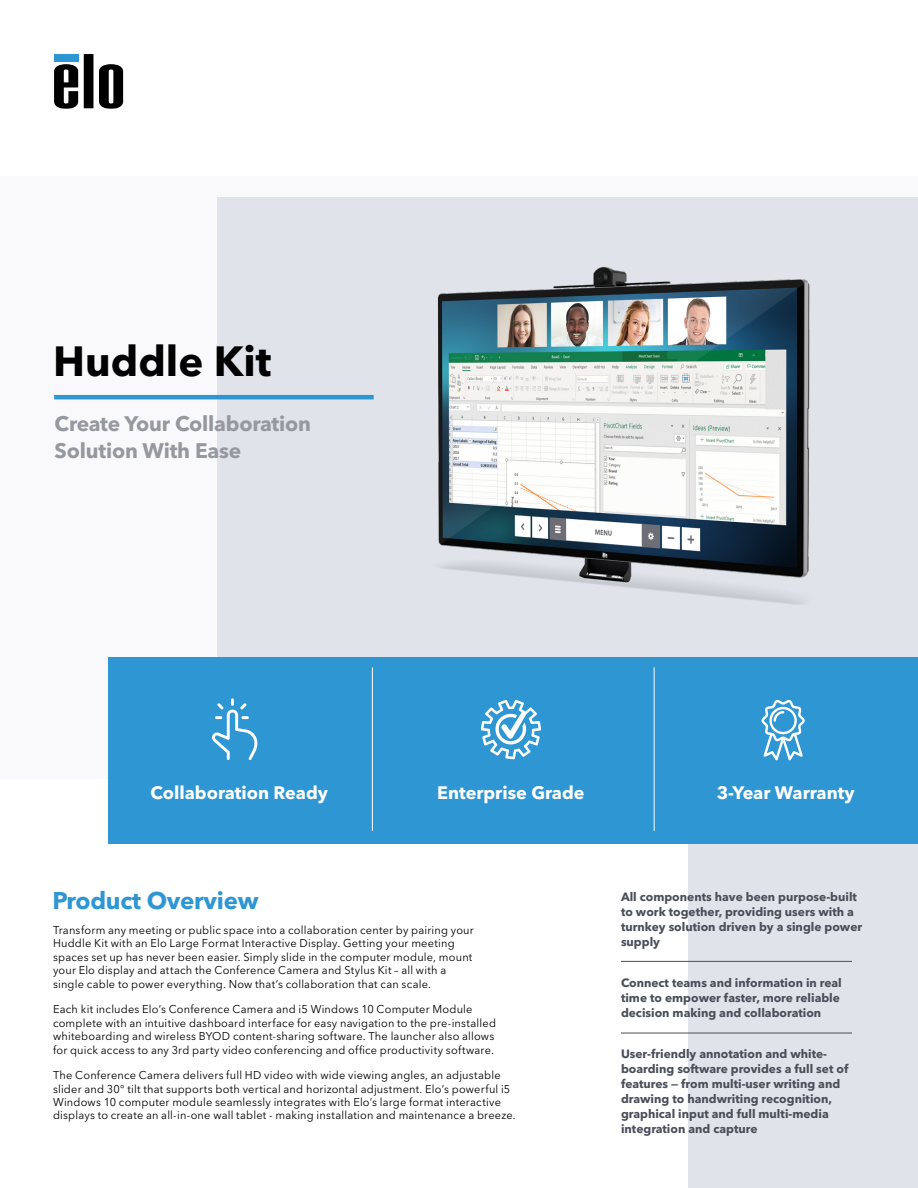
<style>
.page{position:relative;width:918px;height:1188px;background:#fff}
.page>*{position:absolute;margin:0;border:0;box-sizing:border-box;transform-origin:0 0}
.t1{font:700 41.85px "Avenir Next LT Pro";color:#000}
.t2{font:700 24px "Avenir Next LT Pro";letter-spacing:-.01em;color:#2d96d3}
.t3{font:700 20.85px/26.8px "Avenir Next LT Pro";letter-spacing:-.01em;color:#95989f}
.t4{font:700 18px "Avenir Next LT Pro";color:#fff}
.t5{font:700 12px/15px "Avenir Next LT Pro";color:#4a4e59}
.t6{font:11.25px/13.5px "Avenir Next LT Pro";letter-spacing:.02em;color:#000}
</style>
<div class="page">
<div style="left:0;top:176px;width:918px;height:603px;background:#f9f9fb"></div>
<div style="left:217px;top:197px;width:701px;height:469px;background:#e0e3ea"></div>
<svg style="left:84px;top:54px;width:9px;height:54px"></svg>
<svg style="left:54px;top:64px;width:24px;height:45px"></svg>
<svg style="left:99px;top:64px;width:24px;height:45px"></svg>
<div style="left:54px;top:54px;width:24px;height:7px;background:#2d96d3"></div>
<div style="left:688px;top:842px;width:230px;height:346px;background:#e0e3ea"></div>
<div style="left:108px;top:657px;width:810px;height:186px;background:#2d96d3"></div>
<hr style="left:54px;top:395px;width:320px;height:4px;background:#2d96d3">
<hr style="left:372px;top:667px;width:1px;height:164px;background:#fff">
<hr style="left:654px;top:667px;width:1px;height:164px;background:#fff">
<hr style="left:621px;top:961px;width:231px;height:1px;background:#4a4e59">
<hr style="left:621px;top:1033px;width:231px;height:1px;background:#4a4e59">
<svg style="left:212px;top:698px;width:45px;height:62px"></svg>
<svg style="left:481px;top:700px;width:60px;height:59px"></svg>
<svg style="left:762px;top:700px;width:43px;height:60px"></svg>
<img style="left:437px;top:266px;width:373px;height:339px">
<h1 class="t1" style="left:53px;top:336px;width:220px">Huddle Kit</h1>
<h3 class="t3" style="left:55px;top:410px;width:258px">Create Your Collaboration<br>Solution With Ease</h3>
<h3 class="t4" style="left:150px;top:781px;width:179px">Collaboration Ready</h3>
<h3 class="t4" style="left:437px;top:781px;width:149px">Enterprise Grade</h3>
<h3 class="t4" style="left:717px;top:781px;width:139px">3-Year Warranty</h3>
<h2 class="t2" style="left:52px;top:886px;width:208px">Product Overview</h2>
<p class="t5" style="left:621px;top:889px;width:243px">All components have been purpose-built to work together, providing users with a turnkey solution driven by a single power supply</p>
<p class="t5" style="left:621px;top:975px;width:222px">Connect teams and information in real time to empower faster, more reliable decision making and collaboration</p>
<p class="t5" style="left:621px;top:1046px;width:229px">User-friendly annotation and white&shy;boarding software provides a full set of features — from multi-user writing and drawing to handwriting recognition, graphical input and full multi-media integration and capture</p>
<p class="t6" style="left:53px;top:923px;width:422px">Transform any meeting or public space into a collaboration center by pairing your Huddle Kit with an Elo Large Format Interactive Display. Getting your meeting spaces set up has never been easier. Simply slide in the computer module, mount your Elo display and attach the Conference Camera and Stylus Kit – all with a single cable to power everything. Now that’s collaboration that can scale.</p>
<p class="t6" style="left:53px;top:1003px;width:445px">Each kit includes Elo’s Conference Camera and i5 Windows 10 Computer Module complete with an intuitive dashboard interface for easy navigation to the pre-installed whiteboarding and wireless BYOD content-sharing software. The launcher also allows for quick access to any 3rd party video conferencing and office productivity software.</p>
<p class="t6" style="left:53px;top:1068px;width:464px">The Conference Camera delivers full HD video with wide viewing angles, an adjustable slider and 30° tilt that supports both vertical and horizontal adjustment. Elo’s powerful i5<br>Windows 10 computer module seamlessly integrates with Elo’s large format interactive displays to create an all-in-one wall tablet - making installation and maintenance a breeze.</p>
</div>
